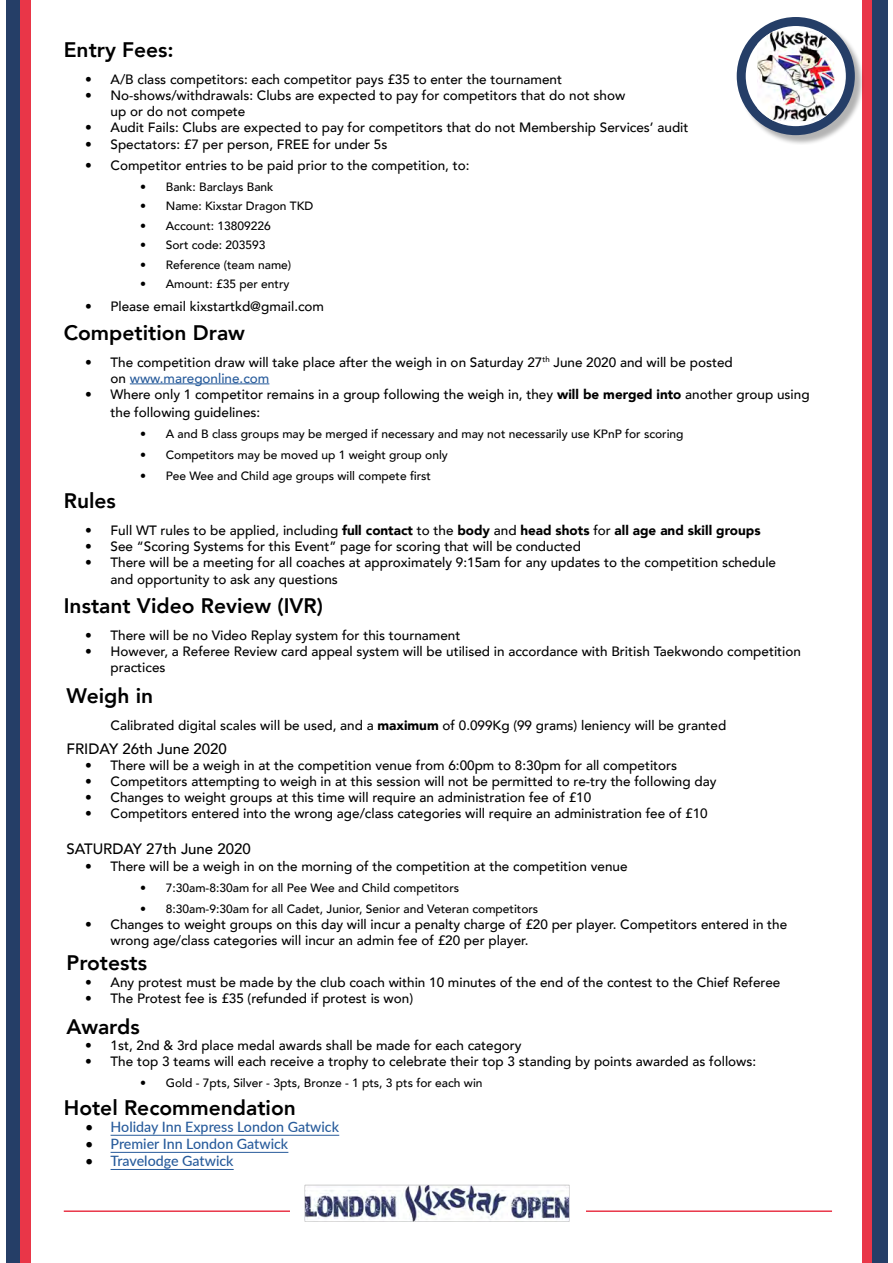
<style>
.page{position:relative;width:893px;height:1263px;background:#fff}
.page>*{position:absolute;margin:0;border:0;box-sizing:border-box;transform-origin:0 0}
.t1{font:800 21px "Avenir";color:#000}
.t2{font:500 15px "Avenir";color:#000}
.t3{font:500 14.25px "Lato";color:#275b9b}
.t4{font:500 13.5px/16.2px "Avenir";color:#000}
.t5{font:500 12px "Avenir";color:#000}
.s1{color:#275b9b}
.s2{font-weight:900}
.s3{color:#000}
</style>
<div class="page">
<div style="left:6px;top:0;width:881px;height:1263px;background:#253e67"></div>
<div style="left:21px;top:0;width:851px;height:1263px;background:#e93648"></div>
<div style="left:31px;top:0;width:830px;height:1263px;background:#fff"></div>
<hr style="left:64px;top:1210px;width:768px;height:2px;background:#e93648">
<img style="left:290px;top:1184px;width:296px;height:38px">
<hr style="left:130px;top:383px;width:139px;height:1px;background:#275b9b">
<div style="left:738px;top:18px;width:127px;height:127px;background:#000;opacity:.3"></div>
<svg style="left:741px;top:22px;width:109px;height:109px"></svg>
<div style="left:737px;top:17px;width:118px;height:118px;border:9px solid #253e67;border-radius:50%"></div>
<img style="left:757px;top:31px;width:77px;height:90px">
<hr style="left:111px;top:1135px;width:228px;height:1px;background:#275b9b">
<hr style="left:111px;top:1152px;width:177px;height:1px;background:#275b9b">
<hr style="left:111px;top:1169px;width:123px;height:1px;background:#275b9b">
<h1 class="t1" style="left:64px;top:33px;width:112px">Entry Fees:</h1>
<p class="t4" style="left:85px;top:70px;width:478px">• A/B class competitors: each competitor pays £35 to enter the tournament</p>
<p class="t4" style="left:111px;top:86px;width:516px;text-indent:-26px">• No-shows/withdrawals: Clubs are expected to pay for competitors that do not show up or do not compete</p>
<p class="t4" style="left:85px;top:119px;width:605px">• Audit Fails: Clubs are expected to pay for competitors that do not Membership Services’ audit</p>
<p class="t4" style="left:85px;top:135px;width:304px">• Spectators: £7 per person, FREE for under 5s</p>
<p class="t4" style="left:85px;top:156px;width:386px">• Competitor entries to be paid prior to the competition, to:</p>
<p class="t5" style="left:140px;top:176px;width:135px">• Bank: Barclays Bank</p>
<p class="t5" style="left:140px;top:196px;width:175px">• Name: Kixstar Dragon TKD</p>
<p class="t5" style="left:140px;top:215px;width:132px">• Account: 13809226</p>
<p class="t5" style="left:140px;top:235px;width:127px">• Sort code: 203593</p>
<p class="t5" style="left:140px;top:254px;width:152px">• Reference (team name)</p>
<p class="t5" style="left:140px;top:274px;width:151px">• Amount: £35 per entry</p>
<p class="t4" style="left:85px;top:297px;width:241px">• Please email kixstartkd@gmail.com</p>
<h1 class="t1" style="left:64px;top:316px;width:183px">Competition Draw</h1>
<p class="t4" style="left:111px;top:353px;width:624px;text-indent:-26px">• The competition draw will take place after the weigh in on Saturday 27<sup>th</sup> June 2020 and will be posted on <span class="s1">www.maregonline.com</span></p>
<p class="t4" style="left:111px;top:385px;width:700px;line-height:18px;text-indent:-26px">• Where only 1 competitor remains in a group following the weigh in, they <span class="s2">will be merged into</span> another group using the following guidelines:</p>
<p class="t5" style="left:140px;top:423px;width:545px">• A and B class groups may be merged if necessary and may not necessarily use KPnP for scoring</p>
<p class="t5" style="left:140px;top:444px;width:309px">• Competitors may be moved up 1 weight group only</p>
<p class="t5" style="left:140px;top:465px;width:292px">• Pee Wee and Child age groups will compete first</p>
<h1 class="t1" style="left:64px;top:484px;width:54px">Rules</h1>
<p class="t4" style="left:85px;top:521px;width:677px">• Full WT rules to be applied, including <span class="s2">full contact</span> to the <span class="s2">body</span> and <span class="s2">head shots</span> for <span class="s2">all age and skill groups</span></p>
<p class="t4" style="left:85px;top:538px;width:497px">• See “Scoring Systems for this Event” page for scoring that will be conducted</p>
<p class="t4" style="left:111px;top:554px;width:667px;text-indent:-26px">• There will be a meeting for all coaches at approximately 9:15am for any updates to the competition schedule and opportunity to ask any questions</p>
<h1 class="t1" style="left:64px;top:589px;width:261px">Instant Video Review (IVR)</h1>
<p class="t4" style="left:85px;top:626px;width:377px">• There will be no Video Replay system for this tournament</p>
<p class="t4" style="left:111px;top:642px;width:692px;text-indent:-26px">• However, a Referee Review card appeal system will be utilised in accordance with British Taekwondo competition practices</p>
<h1 class="t1" style="left:67px;top:679px;width:88px">Weigh in</h1>
<p class="t4" style="left:111px;top:716px;width:617px">Calibrated digital scales will be used, and a <span class="s2">maximum</span> of 0.099Kg (99 grams) leniency will be granted</p>
<p class="t2" style="left:67px;top:735px;width:162px">FRIDAY 26th June 2020</p>
<p class="t4" style="left:85px;top:756px;width:594px">• There will be a weigh in at the competition venue from 6:00pm to 8:30pm for all competitors</p>
<p class="t4" style="left:85px;top:772px;width:633px">• Competitors attempting to weigh in at this session will not be permitted to re-try the following day</p>
<p class="t4" style="left:85px;top:789px;width:508px">• Changes to weight groups at this time will require an administration fee of £10</p>
<p class="t4" style="left:85px;top:805px;width:624px">• Competitors entered into the wrong age/class categories will require an administration fee of £10</p>
<p class="t2" style="left:67px;top:836px;width:186px">SATURDAY 27th June 2020</p>
<p class="t4" style="left:85px;top:857px;width:544px">• There will be a weigh in on the morning of the competition at the competition venue</p>
<p class="t5" style="left:140px;top:877px;width:320px">• 7:30am-8:30am for all Pee Wee and Child competitors</p>
<p class="t5" style="left:140px;top:898px;width:399px">• 8:30am-9:30am for all Cadet, Junior, Senior and Veteran competitors</p>
<p class="t4" style="left:111px;top:915px;width:678px;text-indent:-26px">• Changes to weight groups on this day will incur a penalty charge of £20 per player. Competitors entered in the wrong age/class categories will incur an admin fee of £20 per player.</p>
<h1 class="t1" style="left:67px;top:947px;width:82px">Protests</h1>
<p class="t4" style="left:85px;top:973px;width:697px">• Any protest must be made by the club coach within 10 minutes of the end of the contest to the Chief Referee</p>
<p class="t4" style="left:85px;top:989px;width:330px">• The Protest fee is £35 (refunded if protest is won)</p>
<h1 class="t1" style="left:67px;top:1010px;width:75px">Awards</h1>
<p class="t4" style="left:85px;top:1037px;width:438px">• 1st, 2nd &amp; 3rd place medal awards shall be made for each category</p>
<p class="t4" style="left:85px;top:1053px;width:673px">• The top 3 teams will each receive a trophy to celebrate their top 3 standing by points awarded as follows:</p>
<p class="t5" style="left:140px;top:1073px;width:344px">• Gold - 7pts, Silver - 3pts, Bronze - 1 pts, 3 pts for each win</p>
<h1 class="t1" style="left:64px;top:1091px;width:234px">Hotel Recommendation</h1>
<p class="t3" style="left:85px;top:1116px;width:256px"><span class="s3">•</span> Holiday Inn Express London Gatwick</p>
<p class="t3" style="left:85px;top:1133px;width:205px"><span class="s3">•</span> Premier Inn London Gatwick</p>
<p class="t3" style="left:85px;top:1151px;width:150px"><span class="s3">•</span> Travelodge Gatwick</p>
</div>
